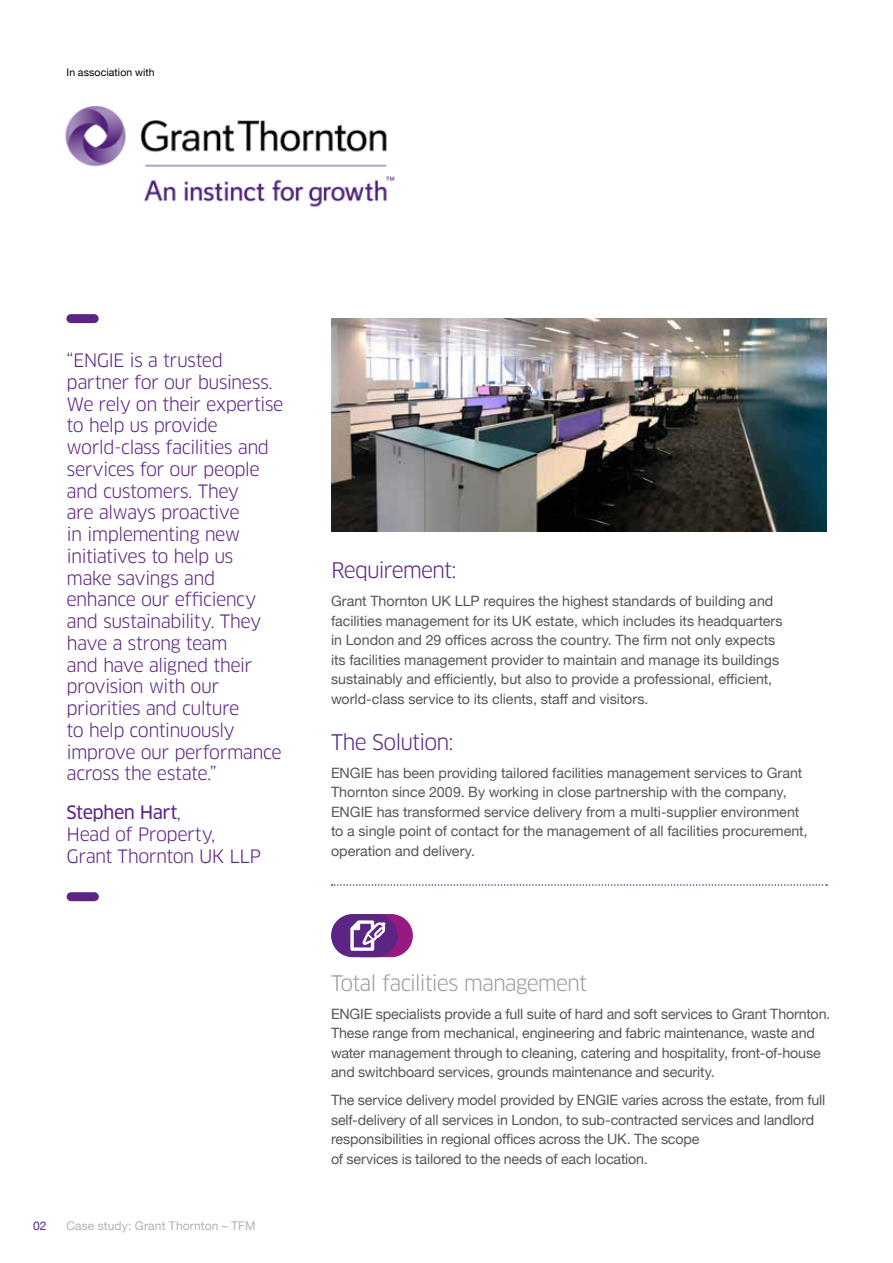
<style>
.page{position:relative;width:893px;height:1263px;background:#fff}
.page>*{position:absolute;margin:0;border:0;box-sizing:border-box;transform-origin:0 0}
.t1{font:21px "Clan Pro";letter-spacing:-.05em;color:#9d9d9c}
.t2{font:21px "Clan Pro";letter-spacing:-.05em;color:#5c2483}
.t3{font:18px/21.8px "Clan Pro";letter-spacing:-.035em;color:#5c2483}
.t4{font:18px "Clan Pro News";letter-spacing:-.03em;color:#5c2483}
.t5{font:14.25px/19.5px "Helvetica Neue";letter-spacing:-.005em;color:#575756}
.t6{font:12px "Helvetica Neue";letter-spacing:.015em;color:#b3b2b2}
.t7{font:12px "Helvetica Neue";color:#5c2483}
.t8{font:10.5px "Helvetica Neue";letter-spacing:.01em;color:#000}
.s1{font-family:"Clan Pro"}
</style>
<div class="page">
<img style="left:65px;top:105px;width:330px;height:102px">
<div style="left:71px;top:314px;width:23px;height:9px;background:#5c2483"></div>
<div style="left:71px;top:892px;width:23px;height:9px;background:#5c2483"></div>
<img style="left:331px;top:319px;width:496px;height:213px">
<svg style="left:332px;top:884px;width:495px;height:2px"></svg>
<div style="left:331px;top:914px;width:67px;height:43px;background:#5c2483;border-radius:22px"></div>
<svg style="left:350px;top:914px;width:63px;height:43px"></svg>
<p class="t8" style="left:67px;top:65px;width:90px">In association with</p>
<p class="t3" style="left:67px;top:350px;width:218px">“ENGIE is a trusted partner for our business.<br>We rely on their expertise to help us provide world-class facilities and services for our people and customers. They<br>are always proactive<br>in implementing new initiatives to help us<br>make savings and enhance our efficiency and sustainability. They have a strong team<br>and have aligned their provision with our priorities and culture<br>to help continuously improve our performance across the estate.”</p>
<p class="t4" style="left:67px;top:802px;width:116px">Stephen Hart<span class="s1">,</span></p>
<p class="t3" style="left:67px;top:823px;width:196px">Head of Property,<br>Grant Thornton UK LLP</p>
<p class="t7" style="left:33px;top:1217px;width:15px">02</p>
<p class="t6" style="left:66px;top:1217px;width:191px">Case study: Grant Thornton – TFM</p>
<h1 class="t2" style="left:331px;top:558px;width:127px">Requirement:</h1>
<p class="t5" style="left:331px;top:592px;width:453px">Grant Thornton UK LLP requires the highest standards of building and facilities management for its UK estate, which includes its headquarters in London and 29 offices across the country. The firm not only expects its facilities management provider to maintain and manage its buildings sustainably and efficiently, but also to provide a professional, efficient, world-class service to its clients, staff and visitors.</p>
<h1 class="t2" style="left:331px;top:730px;width:124px">The Solution:</h1>
<p class="t5" style="left:331px;top:764px;width:478px">ENGIE has been providing tailored facilities management services to Grant Thornton since 2009. By working in close partnership with the company, ENGIE has transformed service delivery from a multi-supplier environment to a single point of contact for the management of all facilities procurement, operation and delivery.</p>
<h1 class="t1" style="left:331px;top:970px;width:258px">Total facilities management</h1>
<p class="t5" style="left:331px;top:1005px;width:501px">ENGIE specialists provide a full suite of hard and soft services to Grant Thornton.<br>These range from mechanical, engineering and fabric maintenance, waste and water management through to cleaning, catering and hospitality, front-of-house and switchboard services, grounds maintenance and security.</p>
<p class="t5" style="left:331px;top:1091px;width:496px">The service delivery model provided by ENGIE varies across the estate, from full self-delivery of all services in London, to sub-contracted services and landlord responsibilities in regional offices across the UK. The scope<br>of services is tailored to the needs of each location.</p>
</div>
